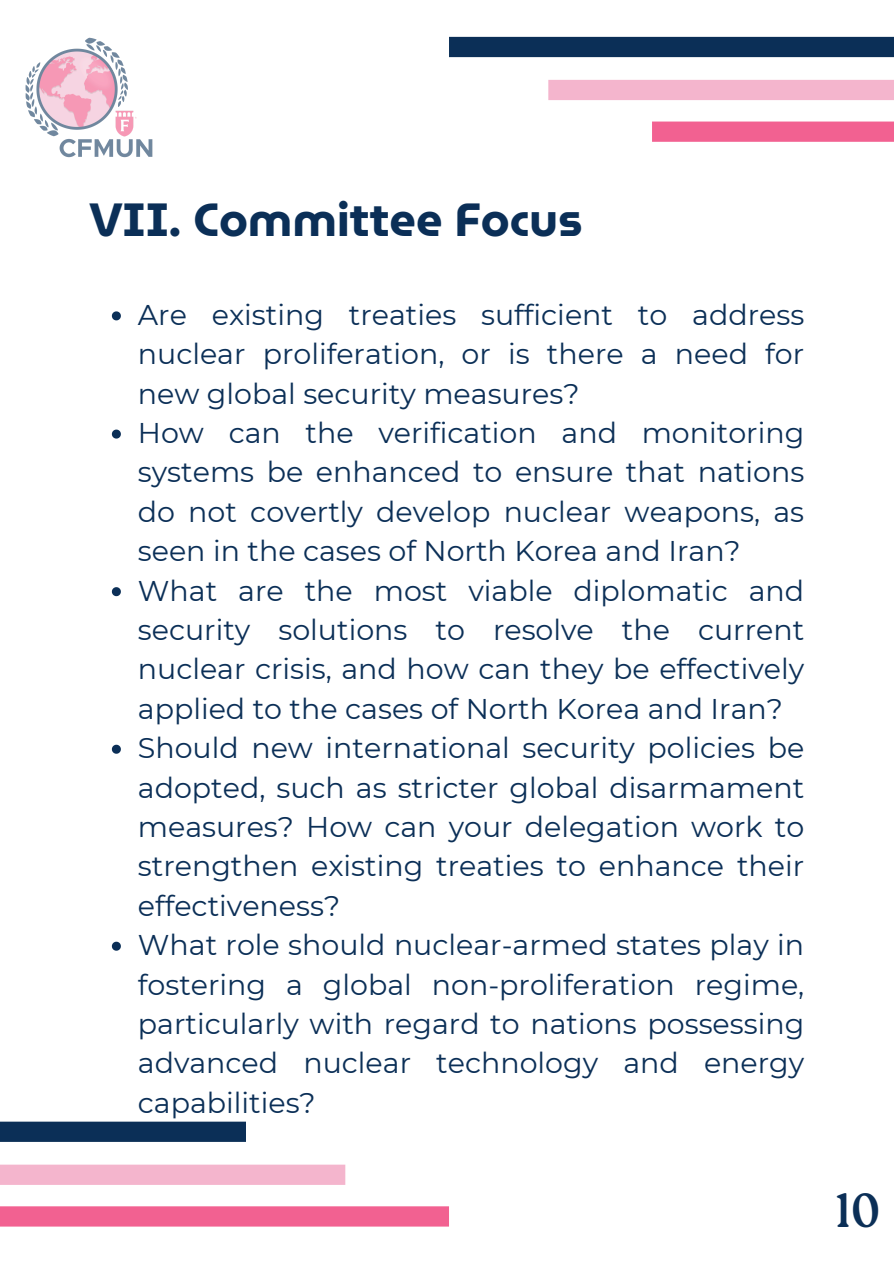
<style>
.page{position:relative;width:894px;height:1264px;background:#fff}
.page>*{position:absolute;margin:0;border:0;box-sizing:border-box;transform-origin:0 0}
.t1{font:47.85px "Roca One";color:#0b2f57}
.t2{font:700 46.5px "Museo Moderno";color:#0b2f57}
.t3{font:28.5px/39.3px "Montserrat";color:#0b2f57;text-align:justify}
</style>
<div class="page">
<img style="left:25px;top:37px;width:128px;height:121px">
<svg style="left:112px;top:311px;width:9px;height:9px"></svg>
<svg style="left:112px;top:429px;width:9px;height:9px"></svg>
<svg style="left:112px;top:587px;width:9px;height:9px"></svg>
<svg style="left:112px;top:744px;width:9px;height:9px"></svg>
<svg style="left:112px;top:941px;width:9px;height:9px"></svg>
<div style="left:449px;top:37px;width:444px;height:20px;background:#0b2f57"></div>
<div style="left:548px;top:80px;width:345px;height:20px;background:#f4b5cd"></div>
<div style="left:651px;top:121px;width:242px;height:21px;background:#f26191"></div>
<div style="left:0;top:1121px;width:246px;height:20px;background:#0b2f57"></div>
<div style="left:0;top:1164px;width:345px;height:20px;background:#f4b5cd"></div>
<div style="left:0;top:1206px;width:449px;height:20px;background:#f26191"></div>
<p class="t2" style="left:89px;top:182px;width:495px">VII. Committee Focus</p>
<p class="t3" style="left:138px;top:295px;width:667px">Are existing treaties sufficient to address nuclear proliferation, or is there a need for new global security measures?</p>
<p class="t3" style="left:138px;top:413px;width:667px">How can the verification and monitoring systems be enhanced to ensure that nations do not covertly develop nuclear weapons, as seen in the cases of North Korea and Iran?</p>
<h1 class="t3" style="left:138px;top:571px;width:667px">What are the most viable diplomatic and security solutions to resolve the current nuclear crisis, and how can they be effectively applied to the cases of North Korea and Iran?</h1>
<p class="t3" style="left:138px;top:728px;width:667px">Should new international security policies be adopted, such as stricter global disarmament measures? How can your delegation work to strengthen existing treaties to enhance their effectiveness?</p>
<p class="t3" style="left:138px;top:925px;width:667px">What role should nuclear-armed states play in fostering a global non-proliferation regime, particularly with regard to nations possessing advanced nuclear technology and energy capabilities?</p>
<p class="t1" style="left:834px;top:1182px;width:48px">10</p>
</div>
